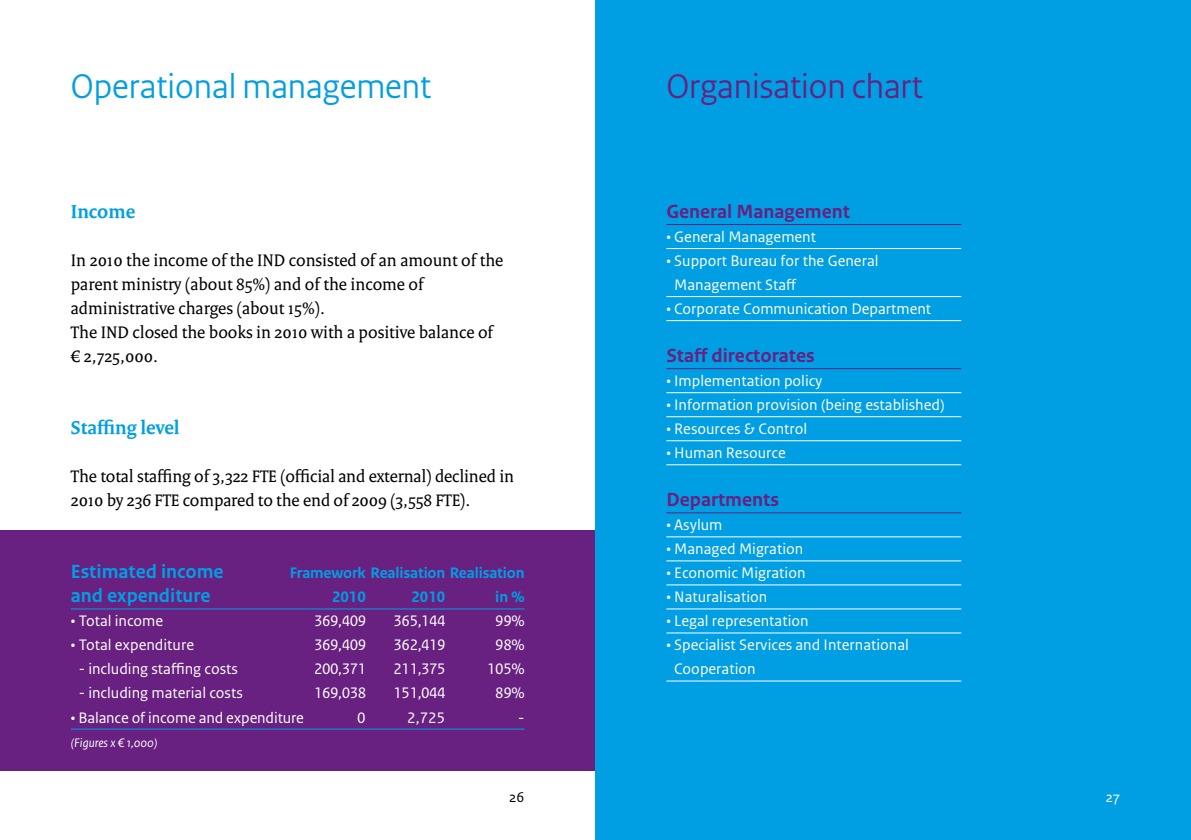
<style>
.page{position:relative;width:1191px;height:840px;background:#fff}
.page>*{position:absolute;margin:0;border:0;box-sizing:border-box;transform-origin:0 0}
.t1{font:36px "Rijksoverheid Sans Heading";color:#009ee3}
.t2{font:36px "Rijksoverheid Sans Heading";color:#682180}
.t3{font:700 20px "Rijksoverheid Sans Text";color:#682180}
.t4{font:700 20px/24px "Rijksoverheid Sans Text";color:#009ee3}
.t5{font:700 20px "Rijksoverheid Serif";color:#009ee3}
.t6{font:18px/24px "Rijksoverheid Serif";color:#000}
.t7{font:16px/24px "Rijksoverheid Sans Text";color:#fff}
.t8{font:700 16px/24px "Rijksoverheid Sans Text";letter-spacing:-.01em;color:#009ee3}
.t9{font:15px "Rijksoverheid Sans Text";color:#000}
.t10{font:15px "Rijksoverheid Sans Text";color:#fff}
.t11{font:italic 13px "Rijksoverheid Sans Text";color:#fff}
</style>
<div class="page">
<div style="left:0;top:530px;width:595px;height:240px;background:#682180"></div>
<hr style="left:71px;top:728px;width:453px;height:1px;background:#009ee3">
<div style="left:595px;top:0;width:596px;height:839px;background:#009ee3"></div>
<hr style="left:71px;top:608px;width:238px;height:1px;background:#009ee3">
<hr style="left:309px;top:608px;width:215px;height:1px;background:#009ee3">
<hr style="left:666px;top:224px;width:295px;height:1px;background:#682180">
<hr style="left:666px;top:248px;width:295px;height:1px;background:#fff">
<hr style="left:666px;top:296px;width:295px;height:1px;background:#fff">
<hr style="left:666px;top:320px;width:295px;height:1px;background:#fff">
<hr style="left:666px;top:368px;width:295px;height:1px;background:#682180">
<hr style="left:666px;top:392px;width:295px;height:1px;background:#fff">
<hr style="left:666px;top:416px;width:295px;height:1px;background:#fff">
<hr style="left:666px;top:440px;width:295px;height:1px;background:#fff">
<hr style="left:666px;top:464px;width:295px;height:1px;background:#fff">
<hr style="left:666px;top:512px;width:295px;height:1px;background:#682180">
<hr style="left:666px;top:536px;width:295px;height:1px;background:#fff">
<hr style="left:666px;top:560px;width:295px;height:1px;background:#fff">
<hr style="left:666px;top:584px;width:295px;height:1px;background:#fff">
<hr style="left:666px;top:608px;width:295px;height:1px;background:#fff">
<hr style="left:666px;top:632px;width:295px;height:1px;background:#fff">
<hr style="left:666px;top:680px;width:295px;height:1px;background:#fff">
<h1 class="t1" style="left:71px;top:65px;width:362px">Operational management</h1>
<p class="t5" style="left:71px;top:199px;width:66px">Income</p>
<p class="t6" style="left:71px;top:248px;width:434px">In 2010 the income of the IND consisted of an amount of the parent ministry (about 85%) and of the income of administrative charges (about 15%).<br>The IND closed the books in 2010 with a positive balance of € 2,725,000.</p>
<p class="t5" style="left:71px;top:415px;width:110px">Staffing level</p>
<p class="t6" style="left:71px;top:464px;width:445px">The total staffing of 3,322 FTE (official and external) declined in<br>2010 by 236 FTE compared to the end of 2009 (3,558 FTE).</p>
<p class="t4" style="left:71px;top:560px;width:154px">Estimated income and expenditure</p>
<p class="t7" style="left:71px;top:609px;width:94px">• Total income</p>
<p class="t7" style="left:71px;top:633px;width:125px">• Total expenditure</p>
<p class="t7" style="left:79px;top:657px;width:161px">- including staffing costs</p>
<p class="t7" style="left:79px;top:681px;width:166px">- including material costs</p>
<p class="t7" style="left:71px;top:705px;width:235px">• Balance of income and expenditure</p>
<p class="t8" style="left:332px;top:561px;width:194px;text-indent:-42px">Framework Realisation Realisation<br>2010</p>
<p class="t8" style="left:411px;top:585px;width:35px">2010</p>
<p class="t8" style="left:495px;top:585px;width:31px">in %</p>
<p class="t7" style="left:314px;top:609px;width:54px">369,409</p>
<p class="t7" style="left:393px;top:609px;width:54px">365,144</p>
<p class="t7" style="left:495px;top:609px;width:31px">99%</p>
<p class="t7" style="left:314px;top:633px;width:54px">369,409</p>
<p class="t7" style="left:393px;top:633px;width:54px">362,419</p>
<p class="t7" style="left:495px;top:633px;width:31px">98%</p>
<p class="t7" style="left:314px;top:657px;width:54px">200,371</p>
<p class="t7" style="left:393px;top:657px;width:54px">211,375</p>
<p class="t7" style="left:487px;top:657px;width:39px">105%</p>
<p class="t7" style="left:314px;top:681px;width:54px">169,038</p>
<p class="t7" style="left:393px;top:681px;width:54px">151,044</p>
<p class="t7" style="left:495px;top:681px;width:31px">89%</p>
<p class="t7" style="left:357px;top:705px;width:10px">0</p>
<p class="t7" style="left:407px;top:705px;width:39px">2,725</p>
<p class="t7" style="left:518px;top:705px;width:8px">-</p>
<p class="t11" style="left:71px;top:734px;width:88px">(Figures x € 1,000)</p>
<p class="t9" style="left:509px;top:787px;width:17px">26</p>
<h1 class="t2" style="left:666px;top:65px;width:258px">Organisation chart</h1>
<p class="t3" style="left:666px;top:200px;width:185px">General Management</p>
<p class="t7" style="left:666px;top:225px;width:151px">• General Management</p>
<p class="t7" style="left:674px;top:249px;width:206px;text-indent:-8px">• Support Bureau for the General<br>Management Staff</p>
<p class="t7" style="left:666px;top:297px;width:266px">• Corporate Communication Department</p>
<p class="t3" style="left:666px;top:344px;width:150px">Staff directorates</p>
<p class="t7" style="left:666px;top:369px;width:158px">• Implementation policy</p>
<p class="t7" style="left:666px;top:393px;width:280px">• Information provision (being established)</p>
<p class="t7" style="left:666px;top:417px;width:142px">• Resources &amp; Control</p>
<p class="t7" style="left:666px;top:441px;width:121px">• Human Resource</p>
<p class="t3" style="left:666px;top:488px;width:114px">Departments</p>
<p class="t7" style="left:666px;top:513px;width:58px">• Asylum</p>
<p class="t7" style="left:666px;top:537px;width:138px">• Managed Migration</p>
<p class="t7" style="left:666px;top:561px;width:141px">• Economic Migration</p>
<p class="t7" style="left:666px;top:585px;width:102px">• Naturalisation</p>
<p class="t7" style="left:666px;top:609px;width:144px">• Legal representation</p>
<p class="t7" style="left:674px;top:633px;width:236px;text-indent:-8px">• Specialist Services and International<br>Cooperation</p>
<p class="t10" style="left:1105px;top:787px;width:16px">27</p>
</div>
